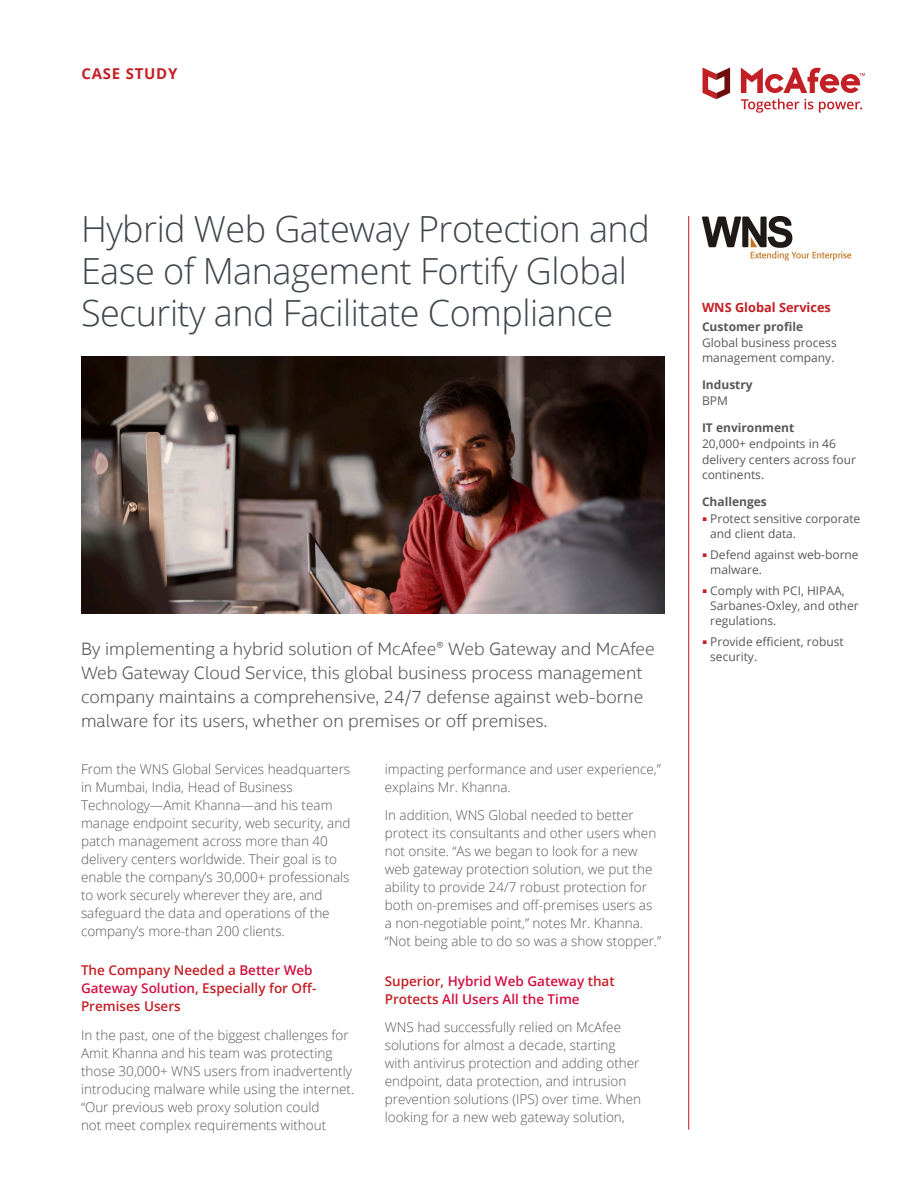
<style>
.page{position:relative;width:918px;height:1188px;background:#fff}
.page>*{position:absolute;margin:0;border:0;box-sizing:border-box;transform-origin:0 0}
.CS_Headline_-_24_28{font:300 36px/42px "Open Sans";letter-spacing:-.015em;color:#3f464d}
.Intro{font:300 18px/24px "Intel Clear";color:#57585a}
.t1{font:700 15px "Open Sans";letter-spacing:.05em;color:#c32025}
.BodyCopy{font:300 13.5px/18px "Open Sans";color:#57585a}
.SectionHead1{font:600 13.5px/18px "Open Sans";color:#c32025}
.SectionHead1-2{font:600 13.5px/18px "Open Sans";color:#d20f41}
.Sidebar_Title{font:700 12.75px "Open Sans";color:#c32025}
.SidebarCopy{font:12px/15px "Open Sans";color:#57585a}
.Sidebar_Subhead{font:700 12px "Open Sans";color:#57585a}
.s1{color:#d20f41}
.s2{color:#c32025}
</style>
<div class="page">
<svg style="left:741px;top:68px;width:124px;height:25px"></svg>
<svg style="left:702px;top:68px;width:28px;height:31px"></svg>
<svg style="left:741px;top:99px;width:72px;height:14px"></svg>
<svg style="left:819px;top:102px;width:43px;height:11px"></svg>
<hr style="left:688px;top:216px;width:1px;height:914px;background:#c01818">
<img style="left:81px;top:356px;width:583px;height:257px">
<img style="left:702px;top:216px;width:150px;height:45px">
<p class="t1" style="left:81px;top:63px;width:97px">CASE STUDY</p>
<p class="CS_Headline_-_24_28" style="left:81px;top:207px;width:570px">Hybrid Web Gateway Protection and<br>Ease of Management Fortify Global<br>Security and Facilitate Compliance</p>
<p class="Intro" style="left:81px;top:637px;width:575px">By implementing a hybrid solution of McAfee® Web Gateway and McAfee Web Gateway Cloud Service, this global business process management company maintains a comprehensive, 24/7 defense against web-borne malware for its users, whether on premises or off premises.</p>
<p class="BodyCopy" style="left:81px;top:760px;width:271px">From the WNS Global Services headquarters in Mumbai, India, Head of Business Technology—Amit Khanna—and his team manage endpoint security, web security, and patch management across more than 40 delivery centers worldwide. Their goal is to enable the company’s 30,000+ professionals to work securely wherever they are, and safeguard the data and operations of the company’s more-than 200 clients.</p>
<p class="SectionHead1" style="left:81px;top:961px;width:237px">The Company Needed a <span class="s1">Better Web<br>Gateway Solution</span>, Especially for Off-<br>Premises Users</p>
<p class="BodyCopy" style="left:81px;top:1026px;width:275px">In the past, one of the biggest challenges for Amit Khanna and his team was protecting those 30,000+ WNS users from inadvertently introducing malware while using the internet. “Our previous web proxy solution could<br>not meet complex requirements without</p>
<p class="BodyCopy" style="left:385px;top:760px;width:278px">impacting performance and user experience,” explains Mr. Khanna.</p>
<p class="BodyCopy" style="left:385px;top:806px;width:278px">In addition, WNS Global needed to better protect its consultants and other users when not onsite. “As we began to look for a new web gateway protection solution, we put the ability to provide 24/7 robust protection for both on-premises and off-premises users as a non-negotiable point,” notes Mr. Khanna. “Not being able to do so was a show stopper.”</p>
<p class="SectionHead1-2" style="left:385px;top:972px;width:232px"><span class="s2">Superior,</span> Hybrid Web Gateway <span class="s2">that<br>Protects</span> All Users All the Time</p>
<p class="BodyCopy" style="left:385px;top:1018px;width:258px">WNS had successfully relied on McAfee solutions for almost a decade, starting with antivirus protection and adding other endpoint, data protection, and intrusion prevention solutions (IPS) over time. When looking for a new web gateway solution,</p>
<p class="Sidebar_Title" style="left:702px;top:299px;width:130px">WNS Global Services</p>
<p class="Sidebar_Subhead" style="left:702px;top:318px;width:103px">Customer profile</p>
<p class="SidebarCopy" style="left:702px;top:334px;width:136px;line-height:15.8px">Global business process management company.</p>
<p class="Sidebar_Subhead" style="left:702px;top:377px;width:52px">Industry</p>
<p class="SidebarCopy" style="left:702px;top:393px;width:27px">BPM</p>
<p class="Sidebar_Subhead" style="left:702px;top:419px;width:94px">IT environment</p>
<p class="SidebarCopy" style="left:702px;top:435px;width:156px;line-height:15.8px">20,000+ endpoints in 46 delivery centers across four continents.</p>
<p class="Sidebar_Subhead" style="left:702px;top:494px;width:66px">Challenges</p>
<p class="SidebarCopy" style="left:710px;top:511px;width:152px;text-indent:-8px"><sup>■</sup> Protect sensitive corporate and client data.</p>
<p class="SidebarCopy" style="left:710px;top:547px;width:150px;text-indent:-8px"><sup>■</sup> Defend against web-borne malware.</p>
<p class="SidebarCopy" style="left:710px;top:583px;width:150px;text-indent:-8px"><sup>■</sup> Comply with PCI, HIPAA,<br>Sarbanes-Oxley, and other regulations.</p>
<p class="SidebarCopy" style="left:710px;top:634px;width:135px;text-indent:-8px"><sup>■</sup> Provide efficient, robust security.</p>
</div>
